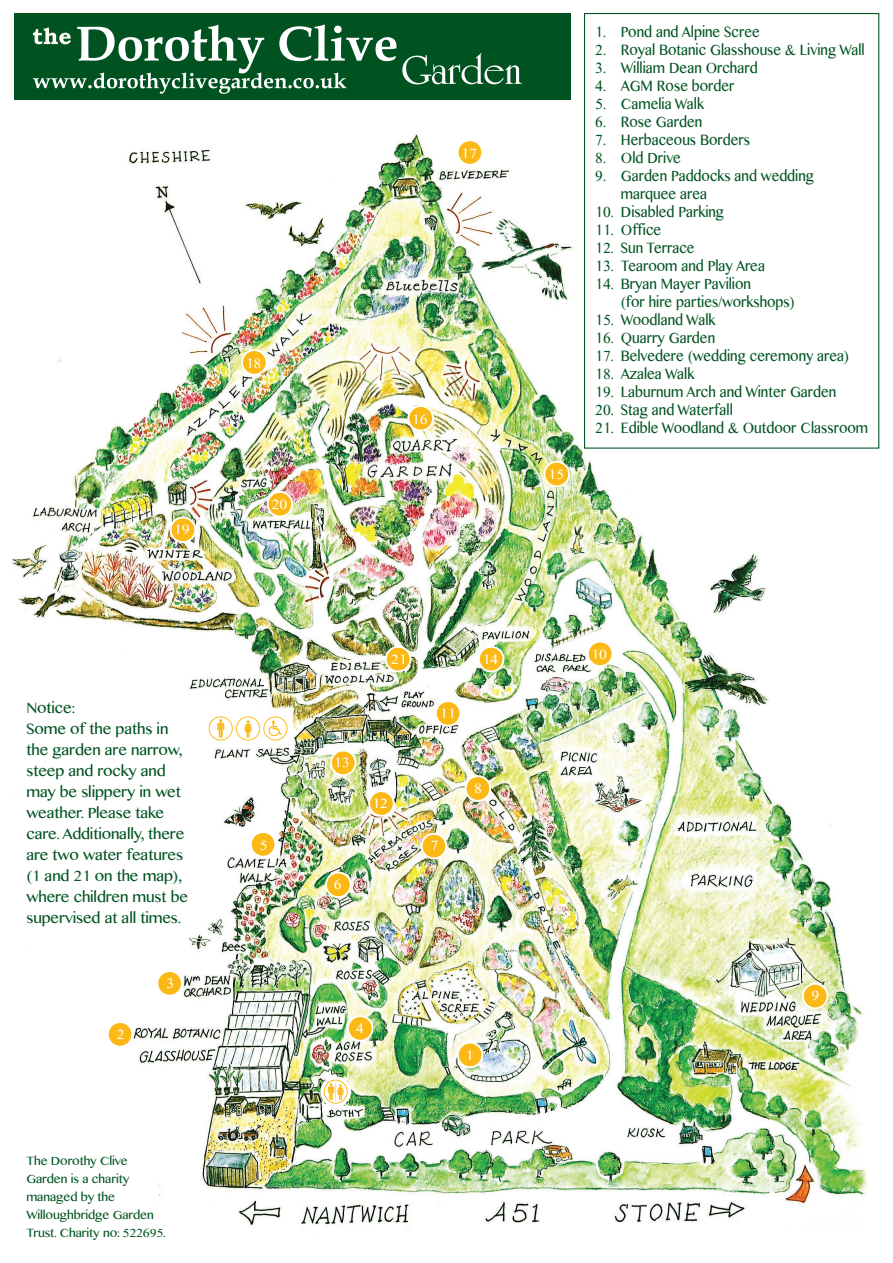
<style>
.page{position:relative;width:893px;height:1263px;background:#fff}
.page>*{position:absolute;margin:0;border:0;box-sizing:border-box;transform-origin:0 0}
.t1{font:15px/18px "Myanmar MN";color:#005321;scale:.89 1}
.t2{font:15px/21px "Myanmar MN";color:#005321}
.t3{font:13.8px "Myanmar MN";color:#fff}
.t4{font:12px/18px "Myanmar MN";letter-spacing:-.01em;color:#005321}
</style>
<div class="page">
<img style="left:11px;top:128px;width:869px;height:1105px">
<svg style="left:209px;top:716px;width:78px;height:24px"></svg>
<div style="left:458px;top:1042px;width:24px;height:25px;background:#fcb814;border-radius:50%"></div>
<div style="left:457px;top:1042px;width:26px;height:26px;border:2px solid #fff;border-radius:50%"></div>
<div style="left:108px;top:1022px;width:24px;height:25px;background:#fcb814;border-radius:50%"></div>
<div style="left:107px;top:1021px;width:26px;height:26px;border:2px solid #fff;border-radius:50%"></div>
<div style="left:157px;top:971px;width:25px;height:25px;background:#fcb814;border-radius:50%"></div>
<div style="left:156px;top:970px;width:27px;height:26px;border:2px solid #fff;border-radius:50%"></div>
<div style="left:326px;top:872px;width:25px;height:25px;background:#fcb814;border-radius:50%"></div>
<div style="left:325px;top:871px;width:27px;height:27px;border:2px solid #fff;border-radius:50%"></div>
<div style="left:348px;top:1016px;width:25px;height:25px;background:#fcb814;border-radius:50%"></div>
<div style="left:347px;top:1015px;width:27px;height:27px;border:2px solid #fff;border-radius:50%"></div>
<div style="left:251px;top:832px;width:24px;height:25px;background:#fcb814;border-radius:50%"></div>
<div style="left:250px;top:831px;width:26px;height:26px;border:2px solid #fff;border-radius:50%"></div>
<div style="left:422px;top:834px;width:24px;height:24px;background:#fcb814;border-radius:50%"></div>
<div style="left:421px;top:833px;width:26px;height:26px;border:2px solid #fff;border-radius:50%"></div>
<div style="left:466px;top:776px;width:24px;height:25px;background:#fcb814;border-radius:50%"></div>
<div style="left:465px;top:775px;width:26px;height:27px;border:2px solid #fff;border-radius:50%"></div>
<div style="left:803px;top:984px;width:24px;height:24px;background:#fcb814;border-radius:50%"></div>
<div style="left:802px;top:983px;width:26px;height:26px;border:2px solid #fff;border-radius:50%"></div>
<div style="left:386px;top:647px;width:24px;height:24px;background:#fcb814;border-radius:50%"></div>
<div style="left:385px;top:646px;width:26px;height:26px;border:2px solid #fff;border-radius:50%"></div>
<div style="left:588px;top:641px;width:24px;height:25px;background:#fcb814;border-radius:50%"></div>
<div style="left:587px;top:641px;width:26px;height:26px;border:2px solid #fff;border-radius:50%"></div>
<div style="left:436px;top:701px;width:24px;height:25px;background:#fcb814;border-radius:50%"></div>
<div style="left:435px;top:700px;width:26px;height:27px;border:2px solid #fff;border-radius:50%"></div>
<div style="left:369px;top:791px;width:25px;height:25px;background:#fcb814;border-radius:50%"></div>
<div style="left:368px;top:790px;width:27px;height:27px;border:2px solid #fff;border-radius:50%"></div>
<div style="left:331px;top:750px;width:25px;height:25px;background:#fcb814;border-radius:50%"></div>
<div style="left:330px;top:750px;width:26px;height:26px;border:2px solid #fff;border-radius:50%"></div>
<div style="left:479px;top:647px;width:24px;height:24px;background:#fcb814;border-radius:50%"></div>
<div style="left:478px;top:646px;width:26px;height:26px;border:2px solid #fff;border-radius:50%"></div>
<div style="left:544px;top:462px;width:25px;height:24px;background:#fcb814;border-radius:50%"></div>
<div style="left:543px;top:461px;width:27px;height:26px;border:2px solid #fff;border-radius:50%"></div>
<div style="left:408px;top:406px;width:25px;height:25px;background:#fcb814;border-radius:50%"></div>
<div style="left:407px;top:405px;width:27px;height:26px;border:2px solid #fff;border-radius:50%"></div>
<div style="left:458px;top:140px;width:24px;height:25px;background:#fcb814;border-radius:50%"></div>
<div style="left:457px;top:139px;width:26px;height:27px;border:2px solid #fff;border-radius:50%"></div>
<div style="left:242px;top:350px;width:25px;height:25px;background:#fcb814;border-radius:50%"></div>
<div style="left:241px;top:349px;width:27px;height:27px;border:2px solid #fff;border-radius:50%"></div>
<div style="left:171px;top:517px;width:24px;height:25px;background:#fcb814;border-radius:50%"></div>
<div style="left:170px;top:517px;width:26px;height:26px;border:2px solid #fff;border-radius:50%"></div>
<div style="left:268px;top:492px;width:24px;height:24px;background:#fcb814;border-radius:50%"></div>
<div style="left:267px;top:491px;width:26px;height:26px;border:2px solid #fff;border-radius:50%"></div>
<div style="left:320px;top:1076px;width:31px;height:31px;background:#fff;border-radius:50%"></div>
<svg style="left:324px;top:1080px;width:24px;height:24px"></svg>
<div style="left:584px;top:13px;width:295px;height:436px;border:1px solid #005321"></div>
<div style="left:14px;top:13px;width:556px;height:87px;background:#005321"></div>
<svg style="left:402px;top:53px;width:119px;height:31px"></svg>
<svg style="left:33px;top:25px;width:363px;height:69px"></svg>
<p class="t3" style="left:174px;top:521px;width:17px">19</p>
<p class="t2" style="left:26px;top:697px;width:50px">Notice:</p>
<p class="t2" style="left:26px;top:718px;width:163px">Some of the paths in the garden are narrow, steep and rocky and may be slippery in wet weather. Please take care. Additionally, there are two water features (1 and 21 on the map), where children must be supervised at all times.</p>
<p class="t3" style="left:116px;top:1026px;width:9px">2</p>
<p class="t3" style="left:166px;top:975px;width:9px">3</p>
<p class="t4" style="left:26px;top:1152px;width:141px">The Dorothy Clive<br>Garden is a charity managed by the<br>Willoughbridge Garden<br>Trust. Charity no: 522695.</p>
<p class="t3" style="left:246px;top:355px;width:17px">18</p>
<p class="t3" style="left:271px;top:496px;width:17px">20</p>
<p class="t3" style="left:461px;top:145px;width:17px">17</p>
<p class="t3" style="left:412px;top:411px;width:17px">16</p>
<p class="t3" style="left:548px;top:466px;width:17px">15</p>
<p class="t1" style="left:595px;top:23px;width:186px">1. Pond and Alpine Scree</p>
<p class="t1" style="left:595px;top:41px;width:304px">2. Royal Botanic Glasshouse &amp; Living Wall</p>
<p class="t1" style="left:595px;top:59px;width:184px">3. William Dean Orchard</p>
<p class="t1" style="left:595px;top:77px;width:158px">4. AGM Rose border</p>
<p class="t1" style="left:595px;top:95px;width:124px">5. Camelia Walk</p>
<p class="t1" style="left:595px;top:113px;width:122px">6. Rose Garden</p>
<p class="t1" style="left:595px;top:131px;width:175px">7. Herbaceous Borders</p>
<p class="t1" style="left:595px;top:149px;width:98px">8. Old Drive</p>
<p class="t1" style="left:621px;top:167px;width:219px;text-indent:-26px">9. Garden Paddocks and wedding marquee area</p>
<p class="t1" style="left:595px;top:203px;width:146px">10. Disabled Parking</p>
<p class="t1" style="left:595px;top:221px;width:76px">11. Office</p>
<p class="t1" style="left:595px;top:239px;width:113px">12. Sun Terrace</p>
<p class="t1" style="left:595px;top:257px;width:192px">13. Tearoom and Play Area</p>
<p class="t1" style="left:621px;top:275px;width:197px;text-indent:-26px">14. Bryan Mayer Pavilion<br>(for hire parties/workshops)</p>
<p class="t1" style="left:595px;top:311px;width:136px">15. Woodland Walk</p>
<p class="t1" style="left:595px;top:329px;width:136px">16. Quarry Garden</p>
<p class="t1" style="left:595px;top:347px;width:287px">17. Belvedere (wedding ceremony area)</p>
<p class="t1" style="left:595px;top:365px;width:113px">18. Azalea Walk</p>
<p class="t1" style="left:595px;top:383px;width:272px">19. Laburnum Arch and Winter Garden</p>
<p class="t1" style="left:595px;top:401px;width:156px">20. Stag and Waterfall</p>
<p class="t1" style="left:595px;top:419px;width:308px">21. Edible Woodland &amp; Outdoor Classroom</p>
<p class="t3" style="left:334px;top:754px;width:17px">13</p>
<p class="t3" style="left:391px;top:651px;width:17px">21</p>
<p class="t3" style="left:591px;top:646px;width:17px">10</p>
<p class="t3" style="left:482px;top:651px;width:17px">14</p>
<p class="t3" style="left:372px;top:795px;width:17px">12</p>
<p class="t3" style="left:440px;top:705px;width:17px">11</p>
<p class="t3" style="left:474px;top:780px;width:9px">8</p>
<p class="t3" style="left:259px;top:837px;width:9px">5</p>
<p class="t3" style="left:430px;top:838px;width:9px">7</p>
<p class="t3" style="left:334px;top:876px;width:9px">6</p>
<p class="t3" style="left:356px;top:1020px;width:9px">4</p>
<p class="t3" style="left:466px;top:1047px;width:9px">1</p>
<p class="t3" style="left:811px;top:988px;width:9px">9</p>
</div>
